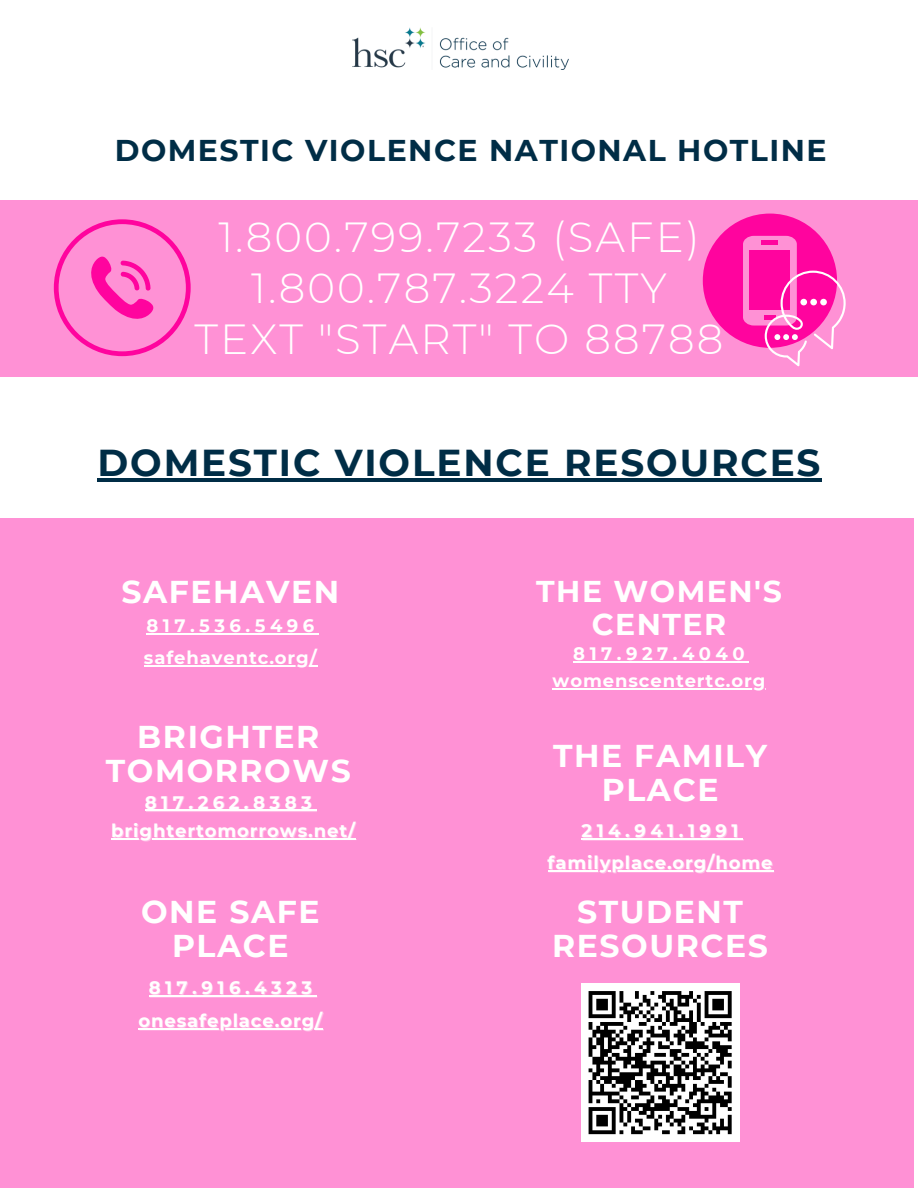
<style>
.page{position:relative;width:918px;height:1188px;background:#fff}
.page>*{position:absolute;margin:0;border:0;box-sizing:border-box;transform-origin:0 0}
.t1{font:300 42px/50.7px "Montserrat";letter-spacing:.05em;color:#fff;text-align:center}
.t2{font:700 37.35px "Montserrat";letter-spacing:.05em;color:#002d46}
.t3{font:700 31.5px/34.2px "Montserrat";letter-spacing:.05em;color:#fff;text-align:center}
.t4{font:700 30px "Montserrat";letter-spacing:.05em;color:#002d46}
.t5{font:700 30px/32.7px "Montserrat";letter-spacing:.05em;color:#fff;text-align:center}
.t6{font:700 18px/32.8px "Montserrat";letter-spacing:.05em;color:#fff;text-align:center}
.t7{font:700 18px "Montserrat";letter-spacing:.25em;color:#fff}
</style>
<div class="page">
<img style="left:0;top:39px;width:918px;height:1149px">
<hr style="left:149px;top:995px;width:168px;height:2px;background:#fff">
<hr style="left:138px;top:1028px;width:185px;height:2px;background:#fff">
<hr style="left:145px;top:810px;width:171px;height:1px;background:#fff">
<hr style="left:111px;top:838px;width:245px;height:1px;background:#fff">
<hr style="left:582px;top:838px;width:161px;height:2px;background:#fff">
<hr style="left:548px;top:871px;width:226px;height:1px;background:#fff">
<hr style="left:97px;top:478px;width:725px;height:3px;background:#002d46">
<img style="left:353px;top:27px;width:216px;height:43px">
<div style="left:581px;top:983px;width:158px;height:159px;background:#fff"></div>
<svg style="left:588px;top:991px;width:144px;height:144px"></svg>
<h4 class="t4" style="left:115px;top:132px;width:713px">DOMESTIC VIOLENCE NATIONAL HOTLINE</h4>
<p class="t1" style="left:195px;top:212px;width:530px">1.800.799.7233 (SAFE)<br>1.800.787.3224 TTY<br>TEXT "START" TO 88788</p>
<h5 class="t2" style="left:97px;top:439px;width:725px">DOMESTIC VIOLENCE RESOURCES</h5>
<h4 class="t3" style="left:122px;top:574px;width:219px">SAFEHAVEN</h4>
<h2 class="t7" style="left:146px;top:615px;width:169px">817.536.5496</h2>
<p class="t6" style="left:144px;top:641px;width:174px">safehaventc.org/</p>
<h5 class="t3" style="left:106px;top:720px;width:246px;line-height:33.8px">BRIGHTER<br>TOMORROWS</h5>
<p class="t7" style="left:145px;top:791px;width:168px">817.262.8383</p>
<h4 class="t6" style="left:111px;top:814px;width:245px">brightertomorrows.net/</h4>
<h4 class="t3" style="left:141px;top:895px;width:180px">ONE SAFE<br>PLACE</h4>
<p class="t6" style="left:138px;top:971px;width:185px">817.916.4323 onesafeplace.org/</p>
<p class="t5" style="left:536px;top:575px;width:247px">THE WOMEN'S<br>CENTER</p>
<p class="t7" style="left:573px;top:642px;width:173px">817.927.4040</p>
<h3 class="t6" style="left:553px;top:664px;width:214px">womenscentertc.org</h3>
<h5 class="t3" style="left:553px;top:738px;width:216px">THE FAMILY<br>PLACE</h5>
<p class="t7" style="left:582px;top:820px;width:158px">214.941.1991</p>
<h1 class="t6" style="left:548px;top:847px;width:226px">familyplace.org/home</h1>
<h4 class="t3" style="left:552px;top:894px;width:217px">STUDENT<br>RESOURCES</h4>
</div>
